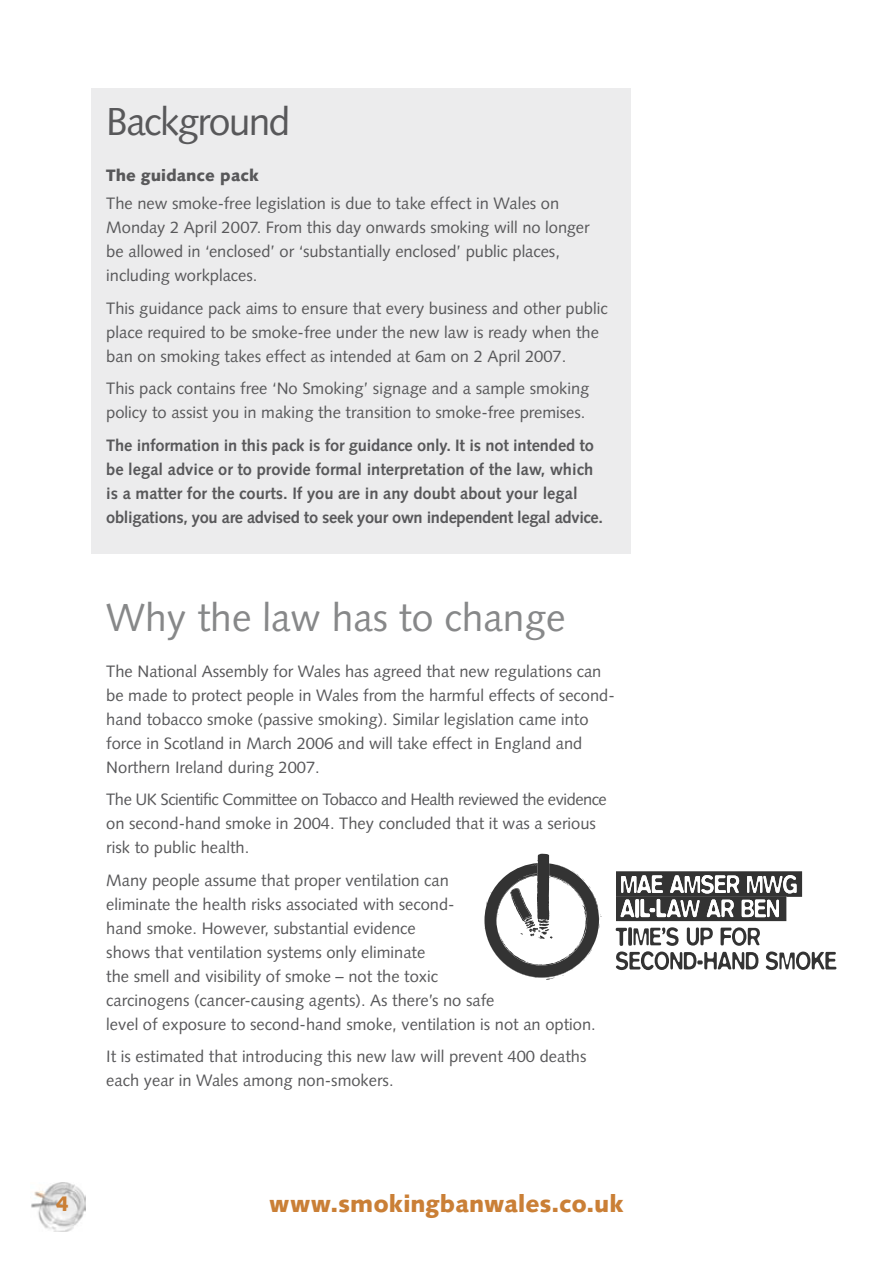
<style>
.page{position:relative;width:893px;height:1263px;background:#fff}
.page>*{position:absolute;margin:0;border:0;box-sizing:border-box;transform-origin:0 0}
.t1{font:39px "Syntax";color:#878889}
.t2{font:39px "Syntax";letter-spacing:-.04em;color:#58585a}
.t3{font:900 24px "Syntax";letter-spacing:.005em;color:#ca7f36}
.t4{font:900 21px "Syntax";color:#ca7f36}
.t5{font:16.5px/24px "Syntax";color:#58585a}
.t6{font:700 16.5px/24px "Syntax";letter-spacing:-.01em;color:#58585a}
.t7{font:900 16.5px "Syntax";color:#58585a}
</style>
<div class="page">
<div style="left:91px;top:88px;width:539px;height:466px;background:#ececed"></div>
<img style="left:31px;top:1182px;width:54px;height:50px">
<svg style="left:616px;top:871px;width:186px;height:50px"></svg>
<svg style="left:616px;top:927px;width:144px;height:43px"></svg>
<svg style="left:766px;top:951px;width:70px;height:19px"></svg>
<img style="left:537px;top:854px;width:5px;height:9px">
<svg style="left:484px;top:863px;width:117px;height:117px"></svg>
<h1 class="t2" style="left:106px;top:99px;width:186px">Background</h1>
<p class="t7" style="left:106px;top:165px;width:154px">The guidance pack</p>
<p class="t5" style="left:106px;top:191px;width:485px">The new smoke-free legislation is due to take effect in Wales on Monday 2 April 2007. From this day onwards smoking will no longer be allowed in ‘enclosed’ or ‘substantially enclosed’ public places, including workplaces.</p>
<p class="t5" style="left:106px;top:296px;width:503px">This guidance pack aims to ensure that every business and other public place required to be smoke-free under the new law is ready when the ban on smoking takes effect as intended at 6am on 2 April 2007.</p>
<p class="t5" style="left:106px;top:376px;width:485px">This pack contains free ‘No Smoking’ signage and a sample smoking policy to assist you in making the transition to smoke-free premises.</p>
<p class="t6" style="left:106px;top:433px;width:498px">The information in this pack is for guidance only. It is not intended to be legal advice or to provide formal interpretation of the law, which is a matter for the courts. If you are in any doubt about your legal obligations, you are advised to seek your own independent legal advice.</p>
<h1 class="t1" style="left:106px;top:595px;width:461px">Why the law has to change</h1>
<p class="t5" style="left:106px;top:659px;width:510px">The National Assembly for Wales has agreed that new regulations can be made to protect people in Wales from the harmful effects of second&shy;hand tobacco smoke (passive smoking). Similar legislation came into force in Scotland in March 2006 and will take effect in England and Northern Ireland during 2007.</p>
<p class="t5" style="left:106px;top:787px;width:502px">The UK Scientific Committee on Tobacco and Health reviewed the evidence on second-hand smoke in 2004. They concluded that it was a serious risk to public health.</p>
<p class="t5" style="left:106px;top:868px;width:491px">Many people assume that proper ventilation can<br>eliminate the health risks associated with second-<br>hand smoke. However, substantial evidence<br>shows that ventilation systems only eliminate<br>the smell and visibility of smoke – not the toxic<br>carcinogens (cancer-causing agents). As there’s no safe<br>level of exposure to second-hand smoke, ventilation is not an option.</p>
<p class="t5" style="left:106px;top:1044px;width:482px">It is estimated that introducing this new law will prevent 400 deaths each year in Wales among non-smokers.</p>
<p class="t4" style="left:55px;top:1191px;width:15px">4</p>
<h2 class="t3" style="left:269px;top:1190px;width:356px">www.smokingbanwales.co.uk</h2>
</div>
